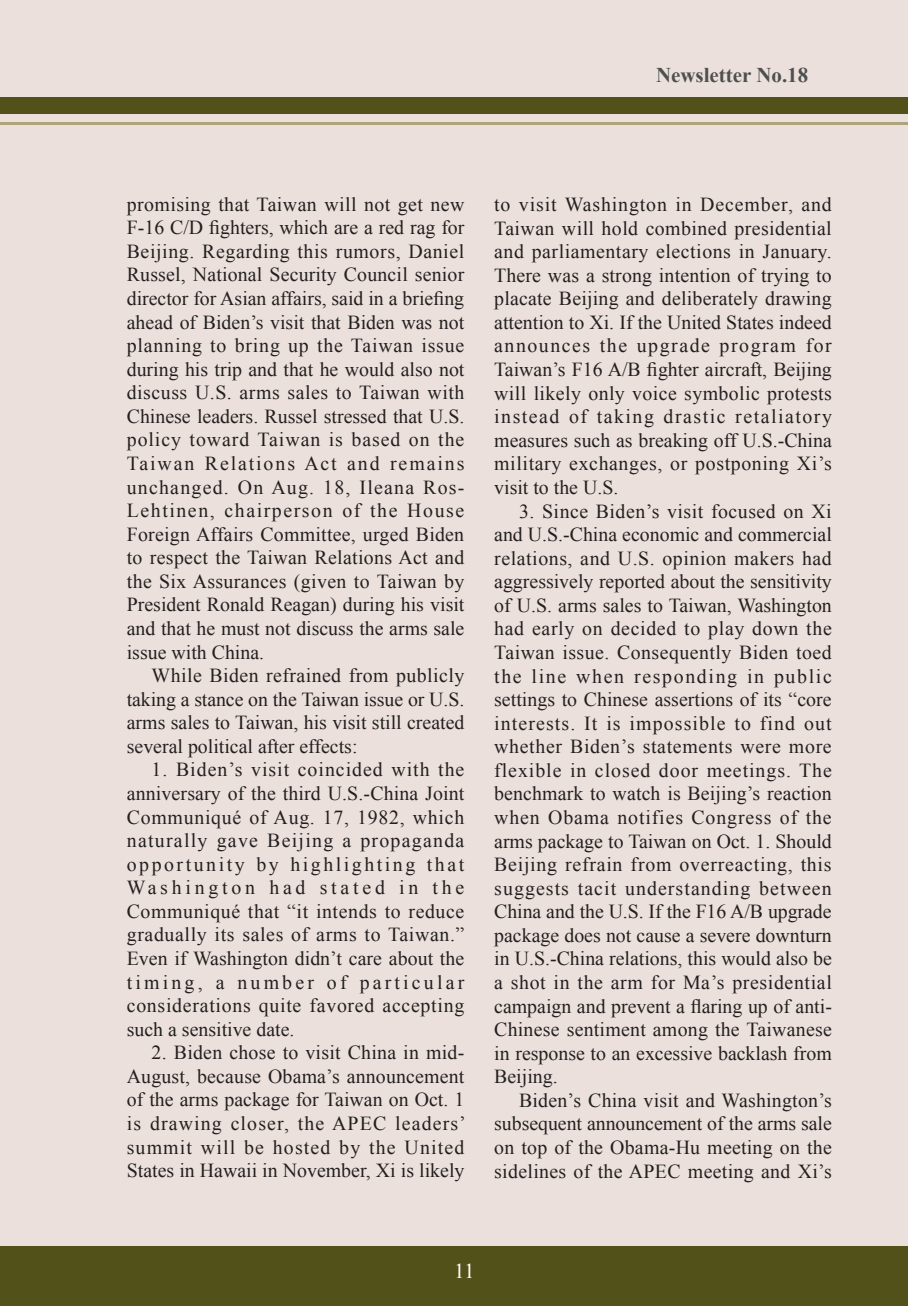
<style>
.page{position:relative;width:908px;height:1306px;background:#fff}
.page>*{position:absolute;margin:0;border:0;box-sizing:border-box;transform-origin:0 0}
.t1{font:700 21px "Times New Roman";color:#4e4f50}
.t2{font:21px "Times New Roman";color:#fff}
.t3{font:19.78px/23.6px "Times New Roman";color:#231f20;text-align:justify}
</style>
<div class="page">
<div style="left:0;top:0;width:13px;height:1305px;background:#ebe0db"></div>
<div style="left:13px;top:0;width:894px;height:1305px;background:#ebe0db"></div>
<div style="left:0;top:97px;width:13px;height:17px;background:#525119"></div>
<svg style="left:0;top:122px;width:13px;height:2px"></svg>
<div style="left:0;top:1245px;width:13px;height:60px;background:#525119"></div>
<div style="left:13px;top:97px;width:894px;height:17px;background:#525119"></div>
<hr style="left:13px;top:121px;width:894px;height:3px;background:#ada479">
<div style="left:13px;top:1245px;width:894px;height:60px;background:#525119"></div>
<svg style="left:0;top:1305px;width:14px;height:1px"></svg>
<svg style="left:907px;top:0;width:1px;height:14px"></svg>
<svg style="left:907px;top:1291px;width:1px;height:15px"></svg>
<p class="t1" style="left:655px;top:60px;width:154px">Newsletter No.18</p>
<p class="t3" style="left:127px;top:192px;width:339px">promising that Taiwan will not get new F-16 C/D fighters, which are a red rag for Beijing. Regarding this rumors, Daniel Russel, National Security Council senior director for Asian affairs, said in a briefing ahead of Biden’s visit that Biden was not planning to bring up the Taiwan issue during his trip and that he would also not discuss U.S. arms sales to Taiwan with Chinese leaders. Russel stressed that U.S. policy toward Taiwan is based on the Taiwan Relations Act and remains unchanged. On Aug. 18, Ileana Ros-Lehtinen, chairperson of the House Foreign Affairs Committee, urged Biden to respect the Taiwan Relations Act and the Six Assurances (given to Taiwan by President Ronald Reagan) during his visit and that he must not discuss the arms sale issue with China.</p>
<p class="t3" style="left:127px;top:663px;width:339px;text-indent:25px">While Biden refrained from publicly taking a stance on the Taiwan issue or U.S. arms sales to Taiwan, his visit still created several political after effects:</p>
<p class="t3" style="left:127px;top:757px;width:339px;text-indent:25px">1. Biden’s visit coincided with the anniversary of the third U.S.-China Joint Communiqué of Aug. 17, 1982, which naturally gave Beijing a propaganda opportunity by highlighting that Washington had stated in the Communiqué that “it intends to reduce gradually its sales of arms to Taiwan.” Even if Washington didn’t care about the timing, a number of particular considerations quite favored accepting such a sensitive date.</p>
<p class="t3" style="left:127px;top:1040px;width:340px;text-indent:25px">2. Biden chose to visit China in mid-August, because Obama’s announcement of the arms package for Taiwan on Oct. 1 is drawing closer, the APEC leaders’ summit will be hosted by the United States in Hawaii in November, Xi is likely</p>
<p class="t3" style="left:494px;top:192px;width:339px">to visit Washington in December, and Taiwan will hold combined presidential and parliamentary elections in January.<br>There was a strong intention of trying to placate Beijing and deliberately drawing attention to Xi. If the United States indeed announces the upgrade program for Taiwan’s F16 A/B fighter aircraft, Beijing will likely only voice symbolic protests instead of taking drastic retaliatory measures such as breaking off U.S.-China military exchanges, or postponing Xi’s visit to the U.S.</p>
<p class="t3" style="left:494px;top:498px;width:339px;text-indent:25px">3. Since Biden’s visit focused on Xi and U.S.-China economic and commercial relations, and U.S. opinion makers had aggressively reported about the sensitivity of U.S. arms sales to Taiwan, Washington had early on decided to play down the Taiwan issue. Consequently Biden toed the line when responding in public settings to Chinese assertions of its “core interests. It is impossible to find out whether Biden’s statements were more flexible in closed door meetings. The benchmark to watch is Beijing’s reaction when Obama notifies Congress of the arms package to Taiwan on Oct. 1. Should Beijing refrain from overreacting, this suggests tacit understanding between China and the U.S. If the F16 A/B upgrade package does not cause a severe downturn in U.S.-China relations, this would also be a shot in the arm for Ma’s presidential campaign and prevent a flaring up of anti-Chinese sentiment among the Taiwanese in response to an excessive backlash from Beijing.</p>
<p class="t3" style="left:494px;top:1087px;width:339px;text-indent:25px">Biden’s China visit and Washington’s subsequent announcement of the arms sale on top of the Obama-Hu meeting on the sidelines of the APEC meeting and Xi’s</p>
<p class="t2" style="left:454px;top:1256px;width:22px">11</p>
</div>
